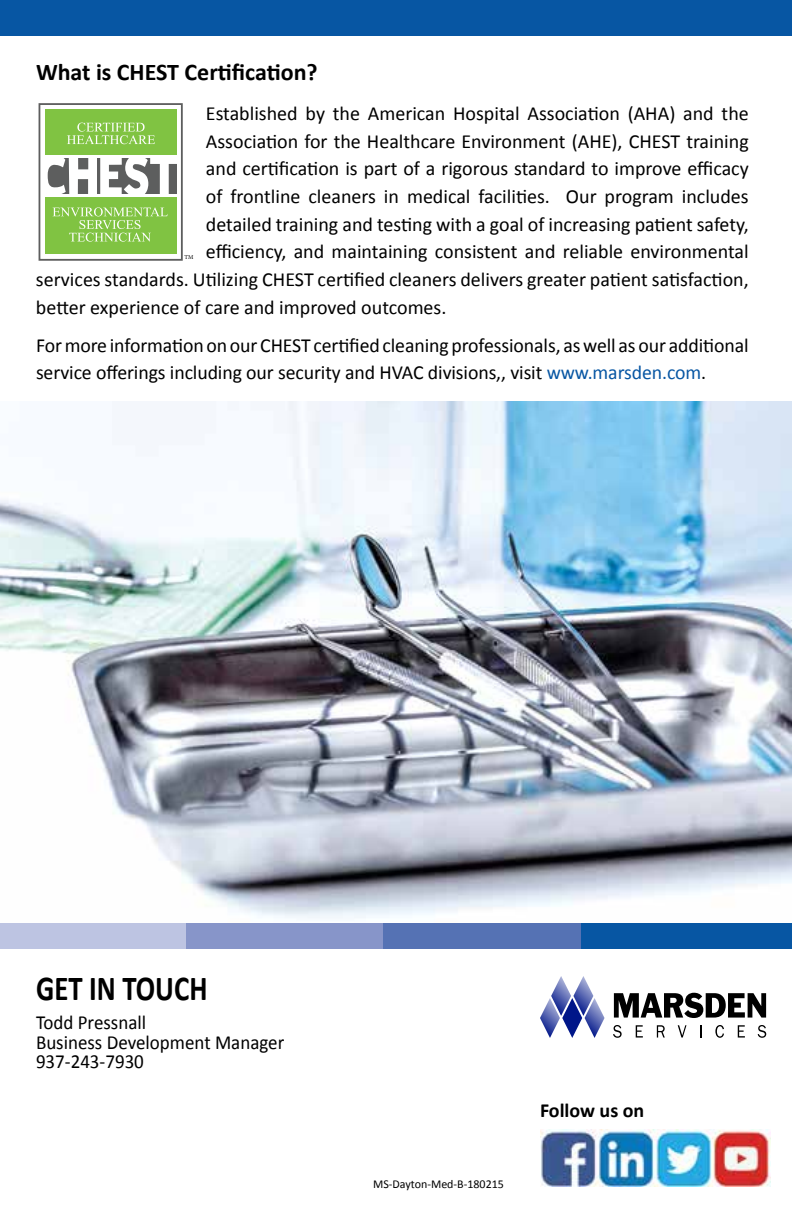
<style>
.page{position:relative;width:792px;height:1224px;background:#fff}
.page>*{position:absolute;margin:0;border:0;box-sizing:border-box;transform-origin:0 0}
.t1{font:700 35.2px "Calibri";color:#000;scale:.82 1}
.t2{font:700 24px "Calibri";color:#000}
.t3{font:20px/27.8px "Calibri";color:#000}
.t4{font:20px/19.8px "Calibri";color:#000;scale:.95 1}
.t5{font:700 20px "Calibri";color:#000}
.t6{font:12px "Calibri";color:#000}
.t7{font:6px "Minion Pro";color:#000}
.s1{color:#0756a3}
</style>
<div class="page">
<img style="left:0;top:402px;width:792px;height:517px">
<div style="left:570px;top:923px;width:222px;height:26px;background:#0756a3"></div>
<div style="left:366px;top:923px;width:215px;height:26px;background:#5572b4"></div>
<div style="left:167px;top:923px;width:216px;height:26px;background:#8795c9"></div>
<div style="left:0;top:923px;width:185px;height:26px;background:#bdc4e2"></div>
<div style="left:0;top:0;width:792px;height:36px;background:#0756a3"></div>
<img style="left:540px;top:1129px;width:230px;height:57px">
<div style="left:39px;top:103px;width:144px;height:158px;border:2px solid #5d5e5e"></div>
<div style="left:45px;top:109px;width:131px;height:45px;background:#80c342"></div>
<div style="left:45px;top:198px;width:131px;height:56px;background:#80c342"></div>
<svg style="left:41px;top:155px;width:136px;height:42px"></svg>
<svg style="left:53px;top:207px;width:115px;height:35px"></svg>
<svg style="left:67px;top:123px;width:88px;height:21px"></svg>
<svg style="left:614px;top:993px;width:152px;height:25px"></svg>
<svg style="left:613px;top:1025px;width:9px;height:13px"></svg>
<svg style="left:636px;top:1025px;width:7px;height:13px"></svg>
<svg style="left:657px;top:1025px;width:8px;height:13px"></svg>
<svg style="left:678px;top:1025px;width:8px;height:13px"></svg>
<svg style="left:700px;top:1025px;width:1px;height:13px"></svg>
<svg style="left:715px;top:1025px;width:9px;height:13px"></svg>
<svg style="left:738px;top:1025px;width:7px;height:13px"></svg>
<svg style="left:758px;top:1025px;width:8px;height:13px"></svg>
<svg style="left:540px;top:976px;width:65px;height:62px"></svg>
<p class="t2" style="left:36px;top:55px;width:283px">What is CHEST Certification?</p>
<p class="t3" style="left:206px;top:99px;width:544px">Established by the American Hospital Association (AHA) and the</p>
<p class="t3" style="left:206px;top:126px;width:544px">Association for the Healthcare Environment (AHE), CHEST training</p>
<p class="t3" style="left:206px;top:154px;width:544px">and certification is part of a rigorous standard to improve efficacy</p>
<p class="t3" style="left:206px;top:182px;width:544px">of frontline cleaners in medical facilities. Our program includes</p>
<p class="t3" style="left:206px;top:210px;width:544px">detailed training and testing with a goal of increasing patient safety,</p>
<p class="t3" style="left:206px;top:237px;width:544px">efficiency, and maintaining consistent and reliable environmental</p>
<p class="t3" style="left:36px;top:265px;width:714px">services standards. Utilizing CHEST certified cleaners delivers greater patient satisfaction,</p>
<p class="t3" style="left:36px;top:293px;width:412px">better experience of care and improved outcomes.</p>
<p class="t3" style="left:36px;top:330px;width:714px">For more information on our CHEST certified cleaning professionals, as well as our additional service offerings including our security and HVAC divisions,, visit <span class="s1">www.marsden.com</span>.</p>
<p class="t7" style="left:184px;top:253px;width:11px">TM</p>
<h1 class="t1" style="left:36px;top:963px;width:211px">GET IN TOUCH</h1>
<p class="t4" style="left:36px;top:1012px;width:263px">Todd Pressnall<br>Business Development Manager<br>937-243-7930</p>
<p class="t6" style="left:373px;top:1176px;width:132px">MS-Dayton-Med-B-180215</p>
<p class="t5" style="left:540px;top:1096px;width:106px">Follow us on</p>
</div>
